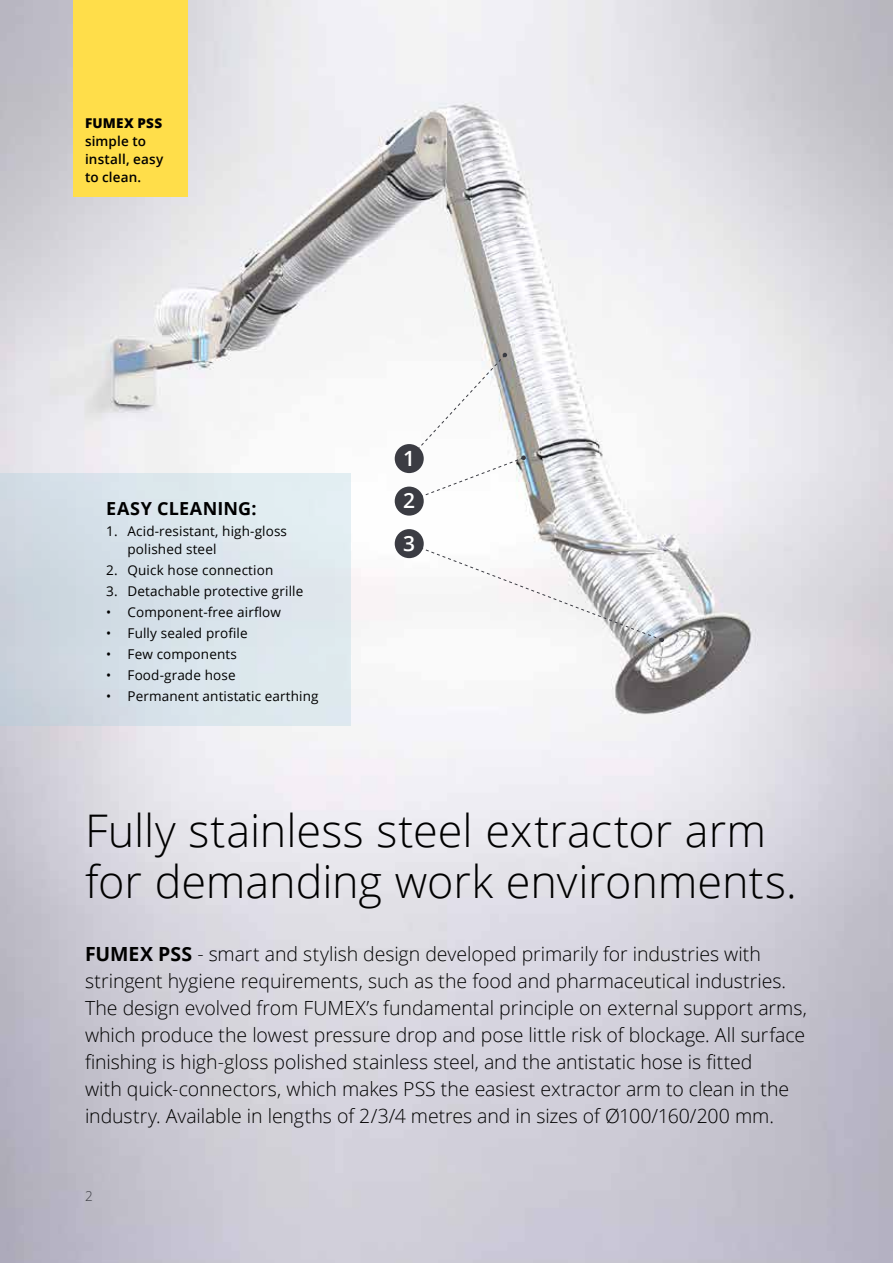
<style>
.page{position:relative;width:893px;height:1263px;background:#fff}
.page>*{position:absolute;margin:0;border:0;box-sizing:border-box;transform-origin:0 0}
.t1{font:300 45px/51px "Open Sans";color:#000}
.t2{font:600 21px "Open Sans";color:#fff}
.t3{font:300 19.5px/27px "Open Sans";letter-spacing:-.005em;color:#000}
.t4{font:700 18px "Open Sans";letter-spacing:.015em;color:#000}
.t5{font:13.5px/18px "Open Sans";letter-spacing:.01em;color:#000}
.t6{font:600 13.5px/18px "Open Sans";letter-spacing:.01em;color:#000}
.t7{font:800 13.5px "Open Sans";letter-spacing:.02em;color:#000}
.t8{font:300 13.5px "Open Sans";color:#3b3c43}
.s1{font-weight:700}
</style>
<div class="page">
<img style="left:0;top:0;width:893px;height:1263px">
<svg style="left:408px;top:353px;width:118px;height:149px"></svg>
<div style="left:395px;top:487px;width:29px;height:29px;background:#3b3c43;border-radius:50%"></div>
<div style="left:395px;top:444px;width:29px;height:29px;background:#3b3c43;border-radius:50%"></div>
<svg style="left:408px;top:543px;width:256px;height:99px"></svg>
<div style="left:395px;top:529px;width:29px;height:29px;background:#3b3c43;border-radius:50%"></div>
<div style="left:0;top:473px;width:351px;height:253px;background:linear-gradient(to right,#cbd5df,#e3eef3)"></div>
<div style="left:73px;top:0;width:115px;height:197px;background:#ffde4a"></div>
<p class="t7" style="left:85px;top:113px;width:79px">FUMEX PSS</p>
<p class="t6" style="left:85px;top:132px;width:80px">simple to install, easy to clean.</p>
<p class="t4" style="left:106px;top:495px;width:152px">EASY CLEANING:</p>
<p class="t5" style="left:128px;top:521px;width:161px;text-indent:-21px">1. Acid-resistant, high-gloss polished steel</p>
<p class="t5" style="left:106px;top:560px;width:168px">2. Quick hose connection</p>
<p class="t5" style="left:106px;top:581px;width:199px">3. Detachable protective grille</p>
<p class="t5" style="left:106px;top:602px;width:176px">• Component-free airflow</p>
<p class="t5" style="left:106px;top:623px;width:143px">• Fully sealed profile</p>
<p class="t5" style="left:106px;top:644px;width:132px">• Few components</p>
<p class="t5" style="left:106px;top:665px;width:131px">• Food-grade hose</p>
<p class="t5" style="left:106px;top:686px;width:214px">• Permanent antistatic earthing</p>
<p class="t2" style="left:403px;top:444px;width:13px">1</p>
<p class="t2" style="left:403px;top:486px;width:13px">2</p>
<p class="t2" style="left:403px;top:529px;width:13px">3</p>
<h1 class="t1" style="left:85px;top:804px;width:713px">Fully stainless steel extractor arm for demanding work environments.</h1>
<p class="t3" style="left:85px;top:939px;width:723px"><span class="s1">FUMEX PSS</span> - smart and stylish design developed primarily for industries with stringent hygiene requirements, such as the food and pharmaceutical industries.<br>The design evolved from FUMEX’s fundamental principle on external support arms, which produce the lowest pressure drop and pose little risk of blockage. All surface finishing is high-gloss polished stainless steel, and the antistatic hose is fitted<br>with quick-connectors, which makes PSS the easiest extractor arm to clean in the industry. Available in lengths of 2/3/4 metres and in sizes of Ø100/160/200 mm.</p>
<p class="t8" style="left:85px;top:1187px;width:9px">2</p>
</div>
